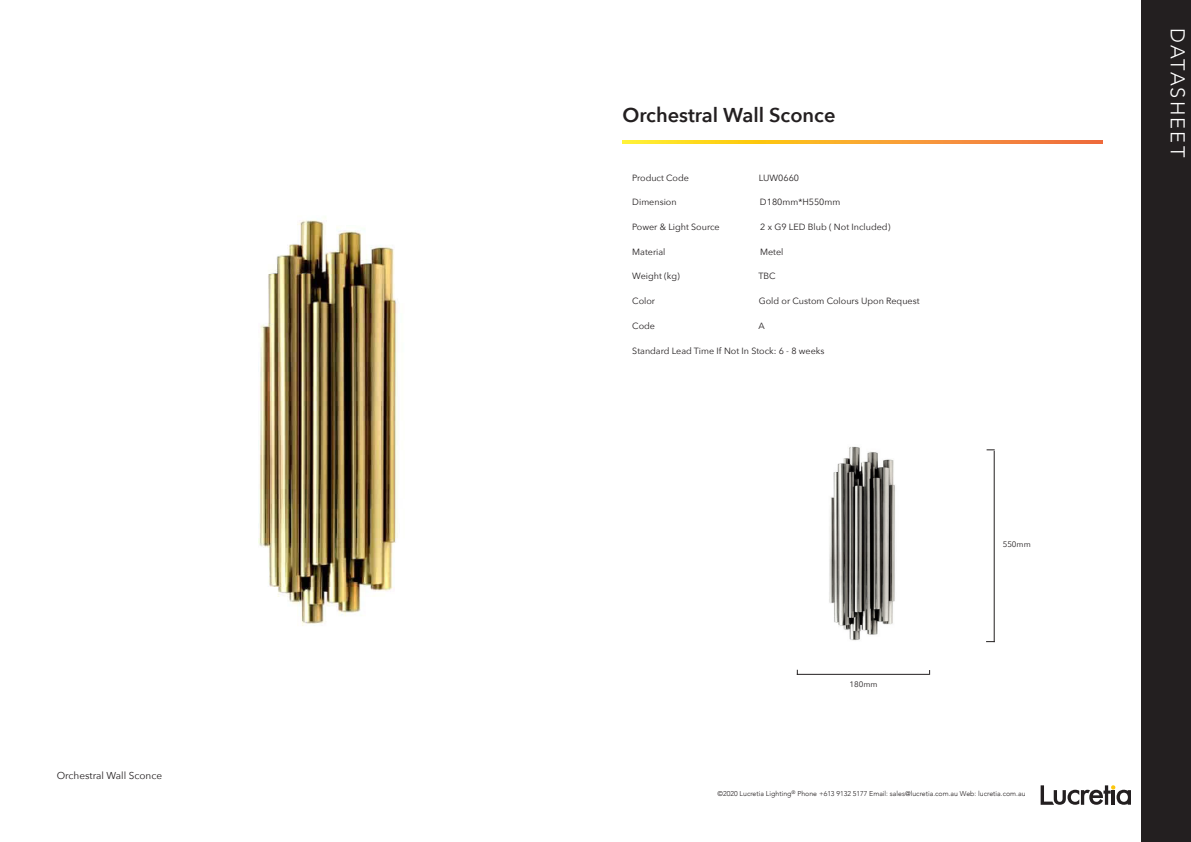
<style>
.page{position:relative;width:1191px;height:842px;background:#fff}
.page>*{position:absolute;margin:0;border:0;box-sizing:border-box;transform-origin:0 0}
.t1{font:600 20px "Avenir Next";color:#231f20}
.t2{font:300 20px "Avenir";letter-spacing:.11em;color:#fff}
.t3{font:10px "Avenir Next";color:#231f20}
.t4{font:9px "Avenir Next";color:#231f20}
.t5{font:8px "Avenir Next";color:#231f20}
.t6{font:300 7px "Avenir";color:#231f20}
</style>
<div class="page">
<div style="left:1141px;top:0;width:50px;height:842px;background:#231f20"></div>
<svg style="left:622px;top:140px;width:480px;height:3px"></svg>
<svg style="left:1040px;top:785px;width:91px;height:20px"></svg>
<img style="left:258px;top:217px;width:140px;height:409px">
<img style="left:829px;top:446px;width:66px;height:195px">
<hr style="left:797px;top:674px;width:132px;height:1px;background:#231f20">
<hr style="left:993px;top:451px;width:1px;height:191px;background:#231f20">
<p class="t3" style="left:57px;top:767px;width:107px">Orchestral Wall Sconce</p>
<p class="t1" style="left:622px;top:98px;width:215px">Orchestral Wall Sconce</p>
<p class="t4" style="left:632px;top:170px;width:58px">Product Code</p>
<p class="t4" style="left:759px;top:170px;width:42px">LUW0660</p>
<p class="t4" style="left:632px;top:195px;width:46px">Dimension</p>
<p class="t4" style="left:760px;top:195px;width:82px">D180mm*H550mm</p>
<p class="t4" style="left:632px;top:219px;width:89px">Power &amp; Light Source</p>
<p class="t4" style="left:760px;top:219px;width:132px">2 x G9 LED Blub ( Not Included)</p>
<p class="t4" style="left:632px;top:244px;width:35px">Material</p>
<p class="t4" style="left:760px;top:244px;width:25px">Metel</p>
<p class="t4" style="left:632px;top:269px;width:49px">Weight (kg)</p>
<p class="t4" style="left:758px;top:269px;width:19px">TBC</p>
<p class="t4" style="left:632px;top:293px;width:24px">Color</p>
<p class="t4" style="left:758px;top:293px;width:162px">Gold or Custom Colours Upon Request</p>
<p class="t4" style="left:632px;top:318px;width:24px">Code</p>
<p class="t4" style="left:758px;top:318px;width:8px">A</p>
<p class="t4" style="left:632px;top:343px;width:194px">Standard Lead Time If Not In Stock: 6 - 8 weeks</p>
<p class="t5" style="left:849px;top:677px;width:30px">180mm</p>
<p class="t5" style="left:1002px;top:537px;width:30px">550mm</p>
<p class="t6" style="left:717px;top:789px;width:309px">©2020 Lucretia Lighting<sup>®</sup> Phone +613 9132 5177 Email: sales@lucretia.com.au Web: lucretia.com.au</p>
<p class="t2" style="left:1189px;top:28px;width:131px;rotate:90deg">DATASHEET</p>
</div>
